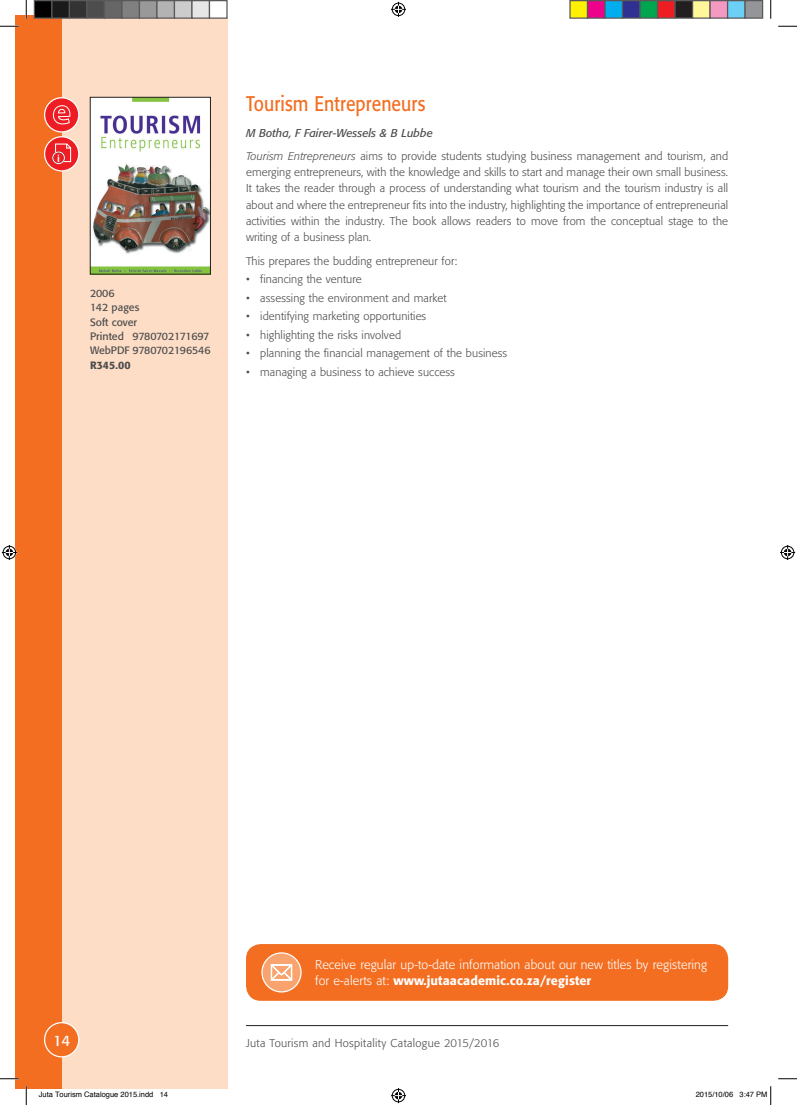
<style>
.page{position:relative;width:797px;height:1105px;background:#fff}
.page>*{position:absolute;margin:0;border:0;box-sizing:border-box;transform-origin:0 0}
.t1{font:21px "Formata";letter-spacing:.005em;color:#f36e21;scale:.83 1}
.t2{font:15px "Formata";color:#fff}
.t3{font:300 12.5px/16.2px "Formata";letter-spacing:.01em;color:#fff}
.t4{font:300 11.25px/16.2px "Formata";letter-spacing:.01em;color:#4b4c4d}
.t5{font:10.62px/14.4px "Formata";color:#4b4c4d}
.t6{font:500 10.62px "Formata";letter-spacing:.01em;color:#4b4c4d}
.t7{font:10.38px "Arial Rounded MT Bold";color:#fff}
.t8{font:7.5px "Helvetica";color:#000}
.s1{font-weight:400;font-style:italic}
.s2{font-style:italic}
.s3{font-weight:500}
</style>
<div class="page">
<div style="left:16px;top:16px;width:212px;height:1073px;background:#fdddc6"></div>
<div style="left:16px;top:16px;width:46px;height:1073px;background:#f36e21"></div>
<hr style="left:246px;top:1025px;width:482px;height:1px;background:#231f20">
<div style="left:45px;top:1023px;width:34px;height:34px;background:#f36e21;border-radius:50%"></div>
<div style="left:44px;top:1022px;width:35px;height:35px;border:1px solid #fff;border-radius:50%"></div>
<div style="left:45px;top:98px;width:34px;height:34px;background:#ee1d23;border-radius:50%"></div>
<div style="left:44px;top:97px;width:35px;height:36px;border:1px solid #fff;border-radius:50%"></div>
<svg style="left:53px;top:105px;width:18px;height:20px"></svg>
<svg style="left:45px;top:137px;width:34px;height:34px"></svg>
<div style="left:44px;top:136px;width:35px;height:36px;border:1px solid #fff;border-radius:50%"></div>
<svg style="left:54px;top:142px;width:18px;height:21px"></svg>
<div style="left:53px;top:152px;width:11px;height:12px;background:#ee1d23;border-radius:50%"></div>
<div style="left:52px;top:152px;width:13px;height:12px;border:1px solid #fff;border-radius:50%"></div>
<img style="left:92px;top:99px;width:117px;height:173px">
<div style="left:90px;top:97px;width:121px;height:177px;border:1px solid #231f20"></div>
<div style="left:247px;top:945px;width:480px;height:55px;background:#f36e21;border-radius:14px"></div>
<div style="left:246px;top:944px;width:482px;height:57px;border:1px solid #f36e21;border-radius:14px"></div>
<div style="left:262px;top:953px;width:39px;height:39px;background:#f9a46e;border-radius:50%"></div>
<div style="left:261px;top:952px;width:40px;height:40px;border:1px solid #fff;border-radius:50%"></div>
<svg style="left:270px;top:964px;width:22px;height:17px"></svg>
<svg style="left:0;top:25px;width:19px;height:2px"></svg>
<svg style="left:778px;top:25px;width:19px;height:2px"></svg>
<svg style="left:0;top:1078px;width:19px;height:1px"></svg>
<svg style="left:778px;top:1078px;width:19px;height:1px"></svg>
<svg style="left:25px;top:0;width:2px;height:19px"></svg>
<svg style="left:25px;top:1086px;width:2px;height:19px"></svg>
<svg style="left:770px;top:0;width:1px;height:19px"></svg>
<svg style="left:391px;top:2px;width:15px;height:15px"></svg>
<svg style="left:391px;top:1088px;width:15px;height:15px"></svg>
<svg style="left:2px;top:545px;width:15px;height:15px"></svg>
<svg style="left:780px;top:545px;width:15px;height:15px"></svg>
<div style="left:34px;top:1px;width:18px;height:17px;background:#000"></div>
<div style="left:34px;top:0;width:18px;height:19px;border:1px solid #595959"></div>
<div style="left:52px;top:1px;width:17px;height:17px;background:#1a1a1a"></div>
<div style="left:51px;top:0;width:19px;height:19px;border:1px solid #595959"></div>
<div style="left:69px;top:1px;width:18px;height:17px;background:#333"></div>
<div style="left:69px;top:0;width:19px;height:19px;border:1px solid #595959"></div>
<div style="left:87px;top:1px;width:17px;height:17px;background:#4d4d4d"></div>
<div style="left:86px;top:0;width:19px;height:19px;border:1px solid #595959"></div>
<div style="left:104px;top:1px;width:18px;height:17px;background:#666"></div>
<div style="left:104px;top:0;width:18px;height:19px;border:1px solid #595959"></div>
<div style="left:122px;top:1px;width:17px;height:17px;background:#808080"></div>
<div style="left:121px;top:0;width:19px;height:19px;border:1px solid #595959"></div>
<div style="left:139px;top:1px;width:18px;height:17px;background:#999"></div>
<div style="left:139px;top:0;width:19px;height:19px;border:1px solid #595959"></div>
<div style="left:157px;top:1px;width:17px;height:17px;background:#b3b3b3"></div>
<div style="left:156px;top:0;width:19px;height:19px;border:1px solid #595959"></div>
<div style="left:174px;top:1px;width:18px;height:17px;background:#ccc"></div>
<div style="left:174px;top:0;width:18px;height:19px;border:1px solid #595959"></div>
<div style="left:192px;top:1px;width:17px;height:17px;background:#e6e6e6"></div>
<div style="left:191px;top:0;width:19px;height:19px;border:1px solid #595959"></div>
<div style="left:209px;top:1px;width:18px;height:17px;background:#fff"></div>
<div style="left:209px;top:0;width:19px;height:19px;border:1px solid #595959"></div>
<div style="left:570px;top:1px;width:17px;height:17px;background:#fff101"></div>
<div style="left:569px;top:0;width:19px;height:19px;border:1px solid #595959"></div>
<div style="left:587px;top:1px;width:18px;height:17px;background:#ed028c"></div>
<div style="left:587px;top:0;width:18px;height:19px;border:1px solid #595959"></div>
<div style="left:605px;top:1px;width:17px;height:17px;background:#00aeef"></div>
<div style="left:604px;top:0;width:19px;height:19px;border:1px solid #595959"></div>
<div style="left:622px;top:1px;width:18px;height:17px;background:#2e3092"></div>
<div style="left:622px;top:0;width:18px;height:19px;border:1px solid #595959"></div>
<div style="left:640px;top:1px;width:17px;height:17px;background:#00a54f"></div>
<div style="left:639px;top:0;width:19px;height:19px;border:1px solid #595959"></div>
<div style="left:657px;top:1px;width:18px;height:17px;background:#ee1d23"></div>
<div style="left:657px;top:0;width:18px;height:19px;border:1px solid #595959"></div>
<div style="left:675px;top:1px;width:17px;height:17px;background:#231f20"></div>
<div style="left:674px;top:0;width:19px;height:19px;border:1px solid #595959"></div>
<div style="left:692px;top:1px;width:18px;height:17px;background:#fff79a"></div>
<div style="left:692px;top:0;width:18px;height:19px;border:1px solid #595959"></div>
<div style="left:710px;top:1px;width:17px;height:17px;background:#f499c2"></div>
<div style="left:709px;top:0;width:19px;height:19px;border:1px solid #595959"></div>
<div style="left:727px;top:1px;width:18px;height:17px;background:#6bcff6"></div>
<div style="left:727px;top:0;width:18px;height:19px;border:1px solid #595959"></div>
<div style="left:745px;top:1px;width:17px;height:17px;background:#939598"></div>
<div style="left:744px;top:0;width:19px;height:19px;border:1px solid #595959"></div>
<svg style="left:770px;top:1086px;width:1px;height:19px"></svg>
<p class="t7" style="left:57px;top:152px;width:4px">i</p>
<p class="t5" style="left:90px;top:286px;width:122px">2006<br>142 pages<br>Soft cover<br>Printed 9780702171697<br>WebPDF 9780702196546</p>
<p class="t6" style="left:90px;top:358px;width:42px">R345.00</p>
<h1 class="t1" style="left:246px;top:91px;width:217px">Tourism Entrepreneurs</h1>
<p class="t4" style="left:246px;top:121px;width:483px;line-height:23.4px"><span class="s1">M Botha, F Fairer-Wessels &amp; B Lubbe<br></span><span class="s2">Tourism Entrepreneurs</span> aims to provide students studying business management and tourism, and</p>
<p class="t4" style="left:246px;top:164px;width:483px;text-align:justify">emerging entrepreneurs, with the knowledge and skills to start and manage their own small business.<br>It takes the reader through a process of understanding what tourism and the tourism industry is all about and where the entrepreneur fits into the industry, highlighting the importance of entrepreneurial activities within the industry. The book allows readers to move from the conceptual stage to the writing of a business plan.</p>
<p class="t4" style="left:246px;top:253px;width:213px">This prepares the budding entrepreneur for:</p>
<p class="t4" style="left:246px;top:271px;width:117px">• financing the venture</p>
<p class="t4" style="left:246px;top:290px;width:202px">• assessing the environment and market</p>
<p class="t4" style="left:246px;top:308px;width:182px">• identifying marketing opportunities</p>
<p class="t4" style="left:246px;top:327px;width:156px">• highlighting the risks involved</p>
<p class="t4" style="left:246px;top:345px;width:263px">• planning the financial management of the business</p>
<p class="t4" style="left:246px;top:364px;width:210px">• managing a business to achieve success</p>
<p class="t3" style="left:315px;top:956px;width:393px">Receive regular up-to-date information about our new titles by registering for e-alerts at: <span class="s3">www.jutaacademic.co.za/register</span></p>
<h2 class="t2" style="left:53px;top:1031px;width:19px">14</h2>
<p class="t4" style="left:246px;top:1035px;width:255px">Juta Tourism and Hospitality Catalogue 2015/2016</p>
<p class="t8" style="left:39px;top:1089px;width:131px">Juta Tourism Catalogue 2015.indd 14</p>
<p class="t8" style="left:695px;top:1089px;width:73px">2015/10/06 3:47 PM</p>
</div>
